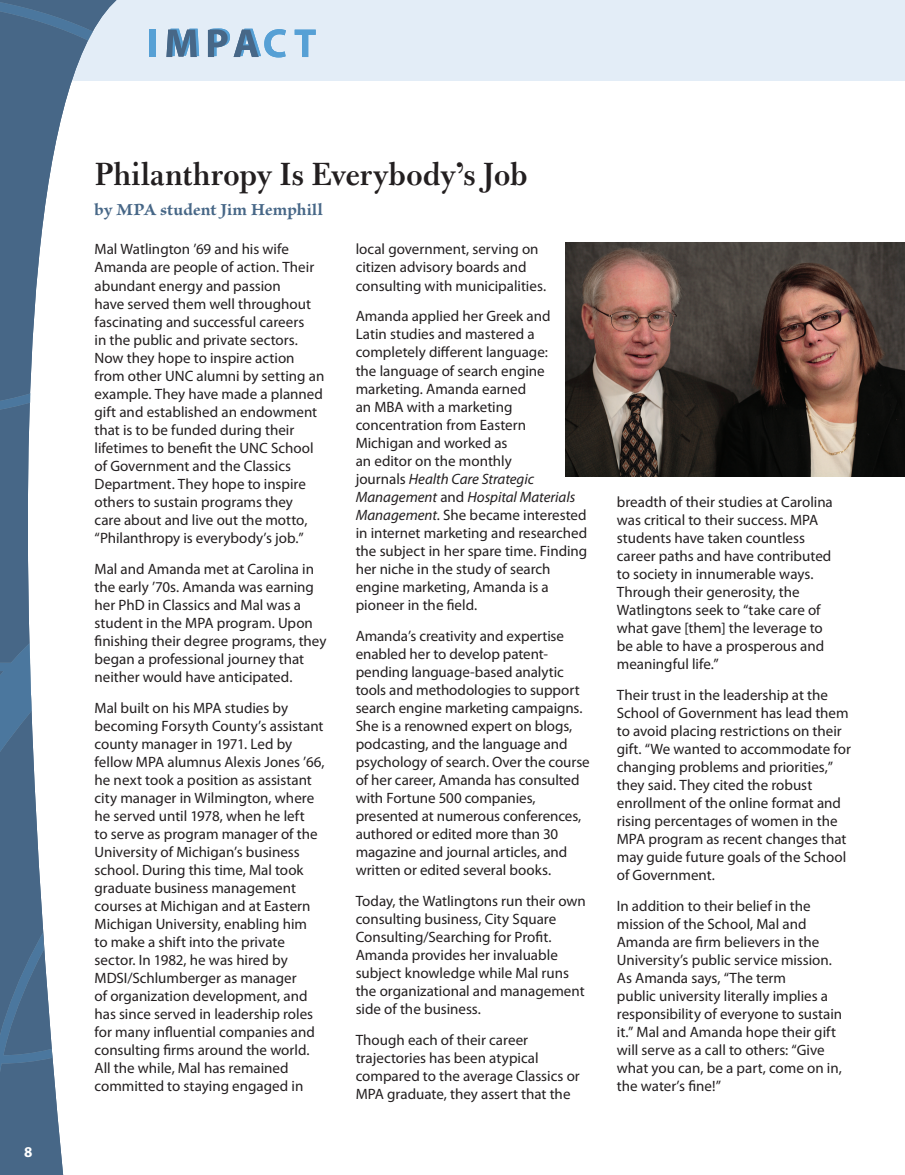
<style>
.page{position:relative;width:905px;height:1175px;background:#fff}
.page>*{position:absolute;margin:0;border:0;box-sizing:border-box;transform-origin:0 0}
.t1{font:600 34.5px "Bulmer MT Std";letter-spacing:-.005em;color:#231f20}
.t2{font:700 18px "Brioso Pro";letter-spacing:.005em;color:#476787}
.t3{font:15px/18px "Myriad Pro";color:#231f20}
.t4{font:700 15px "Myriad Pro";color:#fff}
.s1{font-style:italic}
</style>
<div class="page">
<div style="left:0;top:0;width:904px;height:81px;background:#e3edf7"></div>
<svg style="left:220px;top:29px;width:96px;height:28px"></svg>
<svg style="left:0;top:28px;width:220px;height:1146px"></svg>
<svg style="left:0;top:0;width:117px;height:1153px"></svg>
<img style="left:565px;top:242px;width:339px;height:234px">
<p class="t4" style="left:24px;top:1141px;width:10px">8</p>
<h1 class="t1" style="left:94px;top:156px;width:435px">Philanthropy Is Everybody’s Job</h1>
<p class="t2" style="left:94px;top:200px;width:230px">by MPA student Jim Hemphill</p>
<p class="t3" style="left:94px;top:240px;width:231px">Mal Watlington ’69 and his wife Amanda are people of action. Their abundant energy and passion<br>have served them well throughout fascinating and successful careers<br>in the public and private sectors.<br>Now they hope to inspire action from other UNC alumni by setting an example. They have made a planned gift and established an endowment that is to be funded during their lifetimes to benefit the UNC School of Government and the Classics Department. They hope to inspire others to sustain programs they<br>care about and live out the motto, “Philanthropy is everybody’s job.”</p>
<p class="t3" style="left:94px;top:559px;width:233px">Mal and Amanda met at Carolina in the early ’70s. Amanda was earning her PhD in Classics and Mal was a student in the MPA program. Upon finishing their degree programs, they began a professional journey that neither would have anticipated.</p>
<p class="t3" style="left:94px;top:698px;width:232px">Mal built on his MPA studies by becoming Forsyth County’s assistant county manager in 1971. Led by fellow MPA alumnus Alexis Jones ’66, he next took a position as assistant city manager in Wilmington, where he served until 1978, when he left<br>to serve as program manager of the University of Michigan’s business school. During this time, Mal took graduate business management courses at Michigan and at Eastern Michigan University, enabling him<br>to make a shift into the private sector. In 1982, he was hired by MDSI/Schlumberger as manager<br>of organization development, and has since served in leadership roles for many influential companies and consulting firms around the world.<br>All the while, Mal has remained committed to staying engaged in</p>
<p class="t3" style="left:356px;top:240px;width:192px">local government, serving on citizen advisory boards and consulting with municipalities.</p>
<p class="t3" style="left:355px;top:307px;width:233px">Amanda applied her Greek and<br>Latin studies and mastered a completely different language:<br>the language of search engine marketing. Amanda earned<br>an MBA with a marketing concentration from Eastern<br>Michigan and worked as<br>an editor on the monthly<br>journals <span class="s1">Health Care Strategic<br>Management</span> and <span class="s1">Hospital Materials<br>Management</span>. She became interested in internet marketing and researched the subject in her spare time. Finding her niche in the study of search engine marketing, Amanda is a pioneer in the field.</p>
<p class="t3" style="left:355px;top:626px;width:235px">Amanda’s creativity and expertise enabled her to develop patent&shy;pending language-based analytic tools and methodologies to support search engine marketing campaigns.<br>She is a renowned expert on blogs, podcasting, and the language and psychology of search. Over the course of her career, Amanda has consulted with Fortune 500 companies, presented at numerous conferences, authored or edited more than 30 magazine and journal articles, and written or edited several books.</p>
<p class="t3" style="left:355px;top:891px;width:232px">Today, the Watlingtons run their own consulting business, City Square<br>Consulting/Searching for Profit.<br>Amanda provides her invaluable subject knowledge while Mal runs the organizational and management side of the business.</p>
<p class="t3" style="left:355px;top:1030px;width:226px">Though each of their career trajectories has been atypical compared to the average Classics or<br>MPA graduate, they assert that the</p>
<p class="t3" style="left:616px;top:492px;width:217px">breadth of their studies at Carolina was critical to their success. MPA students have taken countless career paths and have contributed to society in innumerable ways.<br>Through their generosity, the<br>Watlingtons seek to “take care of what gave [them] the leverage to be able to have a prosperous and meaningful life.”</p>
<p class="t3" style="left:616px;top:685px;width:236px">Their trust in the leadership at the School of Government has lead them to avoid placing restrictions on their gift. “We wanted to accommodate for changing problems and priorities,” they said. They cited the robust enrollment of the online format and rising percentages of women in the MPA program as recent changes that may guide future goals of the School of Government.</p>
<p class="t3" style="left:616px;top:896px;width:227px">In addition to their belief in the mission of the School, Mal and<br>Amanda are firm believers in the<br>University’s public service mission.<br>As Amanda says, “The term<br>public university literally implies a responsibility of everyone to sustain it.” Mal and Amanda hope their gift will serve as a call to others: “Give what you can, be a part, come on in, the water’s fine!”</p>
</div>
